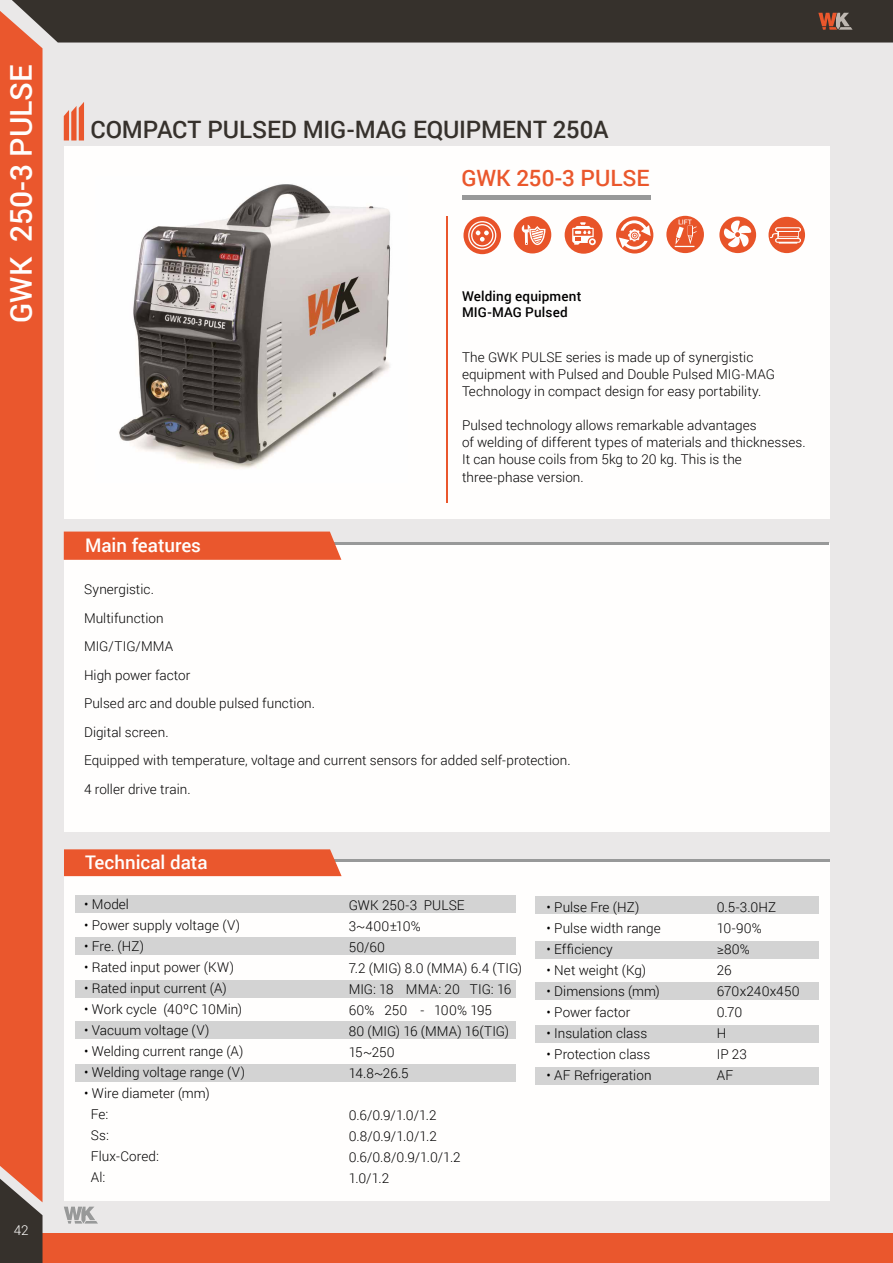
<style>
.page{position:relative;width:893px;height:1263px;background:#eae8e8}
.page>*{position:absolute;margin:0;border:0;box-sizing:border-box;transform-origin:0 0}
.t1{font:500 30px "Roboto";letter-spacing:-.005em;color:#fffefd}
.t2{font:500 24px "Roboto";letter-spacing:-.01em;color:#36312c}
.t3{font:500 22.5px "Roboto";color:#ea572c}
.t4{font:500 18.75px "Roboto";color:#fffefd}
.t5{font:300 13.5px/21px "Roboto";letter-spacing:.005em;color:#000}
.t6{font:500 13.5px/16.2px "Roboto";letter-spacing:.01em;color:#000}
.t7{font:300 13.5px "Roboto";color:#fffefd}
</style>
<div class="page">
<div style="left:0;top:1233px;width:893px;height:30px;background:#ea572d"></div>
<div style="left:0;top:1202px;width:43px;height:61px;background:#36312c"></div>
<div style="left:0;top:43px;width:43px;height:1159px;background:#ea572d"></div>
<svg style="left:64px;top:102px;width:20px;height:38px"></svg>
<svg style="left:0;top:0;width:893px;height:43px;background:#403833"></svg>
<svg style="left:64px;top:1206px;width:34px;height:17px"></svg>
<div style="left:64px;top:861px;width:765px;height:339px;background:#fffefd"></div>
<div style="left:535px;top:1066px;width:284px;height:18px;background:#d3d3d3"></div>
<div style="left:535px;top:982px;width:284px;height:18px;background:#d3d3d3"></div>
<div style="left:75px;top:1064px;width:440px;height:18px;background:#d3d3d3"></div>
<div style="left:64px;top:544px;width:766px;height:288px;background:#fffefd"></div>
<div style="left:64px;top:147px;width:765px;height:372px;background:#fffefd"></div>
<hr style="left:203px;top:859px;width:627px;height:2px;background:#989999">
<div style="left:64px;top:849px;width:278px;height:27px;background:#ea572d"></div>
<hr style="left:202px;top:542px;width:627px;height:2px;background:#989999">
<svg style="left:64px;top:531px;width:277px;height:29px;background:#ea5d35"></svg>
<div style="left:462px;top:195px;width:188px;height:5px;background:#989999"></div>
<div style="left:535px;top:1025px;width:284px;height:18px;background:#d3d3d3"></div>
<div style="left:75px;top:895px;width:440px;height:18px;background:#d3d3d3"></div>
<div style="left:75px;top:936px;width:440px;height:18px;background:#d3d3d3"></div>
<div style="left:75px;top:980px;width:440px;height:18px;background:#d3d3d3"></div>
<div style="left:75px;top:1020px;width:440px;height:18px;background:#d3d3d3"></div>
<div style="left:535px;top:896px;width:284px;height:18px;background:#d3d3d3"></div>
<div style="left:535px;top:941px;width:284px;height:18px;background:#d3d3d3"></div>
<hr style="left:446px;top:216px;width:2px;height:287px;background:#ea572d">
<svg style="left:463px;top:216px;width:38px;height:38px"></svg>
<svg style="left:514px;top:216px;width:37px;height:37px"></svg>
<svg style="left:565px;top:216px;width:38px;height:38px"></svg>
<svg style="left:719px;top:217px;width:37px;height:36px"></svg>
<svg style="left:666px;top:216px;width:38px;height:37px"></svg>
<svg style="left:616px;top:216px;width:37px;height:37px"></svg>
<svg style="left:768px;top:217px;width:37px;height:36px"></svg>
<img style="left:119px;top:184px;width:272px;height:285px">
<h1 class="t1" style="left:0;top:323px;width:259px;rotate:-90deg">GWK 250-3 PULSE</h1>
<p class="t7" style="left:14px;top:1220px;width:16px">42</p>
<h2 class="t2" style="left:90px;top:113px;width:520px">COMPACT PULSED MIG-MAG EQUIPMENT 250A</h2>
<h3 class="t3" style="left:462px;top:162px;width:190px">GWK 250-3 PULSE</h3>
<h3 class="t4" style="left:85px;top:532px;width:117px">Main features</h3>
<p class="t6" style="left:462px;top:287px;width:121px">Welding equipment<br>MIG-MAG Pulsed</p>
<p class="t5" style="left:462px;top:348px;width:314px;line-height:17.1px">The GWK PULSE series is made up of synergistic equipment with Pulsed and Double Pulsed MIG-MAG<br>Technology in compact design for easy portability.</p>
<p class="t5" style="left:462px;top:416px;width:345px;line-height:17.1px">Pulsed technology allows remarkable advantages<br>of welding of different types of materials and thicknesses.<br>It can house coils from 5kg to 20 kg. This is the three-phase version.</p>
<p class="t5" style="left:84px;top:574px;width:488px;line-height:28.5px">Synergistic.<br>Multifunction<br>MIG/TIG/MMA<br>High power factor<br>Pulsed arc and double pulsed function.<br>Digital screen.<br>Equipped with temperature, voltage and current sensors for added self-protection.<br>4 roller drive train.</p>
<h3 class="t4" style="left:85px;top:849px;width:124px">Technical data</h3>
<p class="t5" style="left:84px;top:893px;width:46px">• Model</p>
<p class="t5" style="left:84px;top:914px;width:158px">• Power supply voltage (V)</p>
<p class="t5" style="left:84px;top:935px;width:61px">• Fre. (HZ)</p>
<p class="t5" style="left:84px;top:956px;width:151px">• Rated input power (KW)</p>
<p class="t5" style="left:84px;top:977px;width:144px">• Rated input current (A)</p>
<p class="t5" style="left:84px;top:998px;width:159px">• Work cycle (40ºC 10Min)</p>
<p class="t5" style="left:84px;top:1019px;width:127px">• Vacuum voltage (V)</p>
<p class="t5" style="left:84px;top:1040px;width:161px">• Welding current range (A)</p>
<p class="t5" style="left:84px;top:1061px;width:162px">• Welding voltage range (V)</p>
<p class="t5" style="left:91px;top:1082px;width:120px;text-indent:-7px">• Wire diameter (mm)<br>Fe:<br>Ss:<br>Flux-Cored:<br>Al:</p>
<p class="t5" style="left:349px;top:895px;width:175px">GWK 250-3 PULSE<br>3~400±10%<br>50/60<br>7.2 (MIG) 8.0 (MMA) 6.4 (TIG)<br>MIG: 18 MMA: 20 TIG: 16<br>60% 250 - 100% 195<br>80 (MIG) 16 (MMA) 16(TIG)<br>15~250<br>14.8~26.5</p>
<p class="t5" style="left:349px;top:1105px;width:114px">0.6/0.9/1.0/1.2<br>0.8/0.9/1.0/1.2<br>0.6/0.8/0.9/1.0/1.2<br>1.0/1.2</p>
<p class="t5" style="left:547px;top:896px;width:94px">• Pulse Fre (HZ)</p>
<p class="t5" style="left:547px;top:917px;width:116px">• Pulse width range</p>
<p class="t5" style="left:547px;top:938px;width:68px">• Efficiency</p>
<p class="t5" style="left:547px;top:959px;width:101px">• Net weight (Kg)</p>
<p class="t5" style="left:547px;top:980px;width:115px">• Dimensions (mm)</p>
<p class="t5" style="left:547px;top:1001px;width:85px">• Power factor</p>
<p class="t5" style="left:547px;top:1022px;width:102px">• Insulation class</p>
<p class="t5" style="left:547px;top:1043px;width:105px">• Protection class</p>
<p class="t5" style="left:547px;top:1064px;width:106px">• AF Refrigeration</p>
<p class="t5" style="left:717px;top:896px;width:84px">0.5-3.0HZ<br>10-90%<br>≥80%<br>26<br>670x240x450<br>0.70<br>H<br>IP 23<br>AF</p>
</div>
